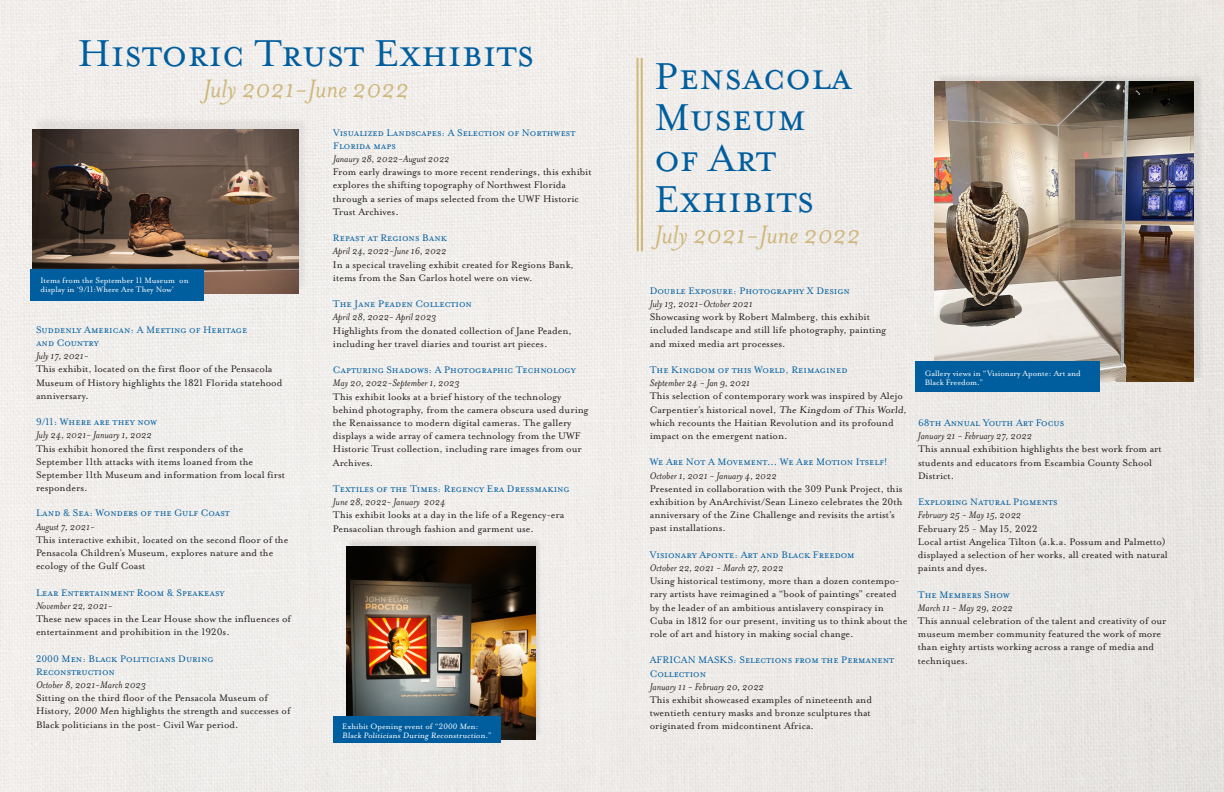
<style>
.page{position:relative;width:1224px;height:792px;background:#fff}
.page>*{position:absolute;margin:0;border:0;box-sizing:border-box;transform-origin:0 0}
.t1{font:43px/41px "Mrs Eaves Small Caps OT";color:#005e9e}
.t2{font:italic 29px "Mrs Eaves OT";color:#cfb67a}
.t3{font:11px/13.2px "Mrs Eaves Lining OT";color:#231f20}
.t4{font:11px/13.2px "Mrs Eaves Small Caps OT";color:#005e9e}
.t5{font:italic 11px "Mrs Eaves OT";color:#231f20}
.t6{font:9px/9px "Mrs Eaves Lining OT";color:#fff}
.s1{font-family:"Mrs Eaves OT";font-style:italic;color:#231f20}
.s2{font-family:"Mrs Eaves Small Caps OT";color:#005e9e}
.s3{font-family:"Mrs Eaves OT";font-style:italic}
</style>
<div class="page">
<img style="left:0;top:0;width:1224px;height:792px">
<hr style="left:641px;top:58px;width:2px;height:193px;background:#cfb67a">
<hr style="left:636px;top:58px;width:3px;height:193px;background:#cfb67a">
<div style="left:32px;top:116px;width:276px;height:175px;background:#231f20;opacity:.07"></div>
<img style="left:32px;top:129px;width:266px;height:165px">
<div style="left:937px;top:74px;width:267px;height:308px;background:#231f20;opacity:.1"></div>
<img style="left:934px;top:82px;width:260px;height:300px">
<div style="left:30px;top:270px;width:174px;height:31px;background:#005e9e"></div>
<div style="left:916px;top:361px;width:184px;height:30px;background:#005e9e"></div>
<div style="left:346px;top:537px;width:196px;height:201px;background:#231f20;opacity:.1"></div>
<img style="left:346px;top:547px;width:189px;height:193px">
<div style="left:333px;top:716px;width:167px;height:27px;background:#005e9e"></div>
<p class="t1" style="left:78px;top:33px;width:458px">Historic Trust Exhibits</p>
<p class="t2" style="left:203px;top:73px;width:207px">July 2021-June 2022</p>
<p class="t6" style="left:40px;top:276px;width:150px">Items from the September 11 Museum on display in ‘9/11:Where Are They Now’</p>
<p class="t4" style="left:36px;top:323px;width:213px">Suddenly American: A Meeting of Heritage and Country<br><span class="s1">July 17, 2021-</span></p>
<p class="t3" style="left:36px;top:363px;width:248px">This exhibit, located on the first floor of the Pensacola<br>Museum of History highlights the 1821 Florida statehood anniversary.</p>
<p class="t4" style="left:36px;top:416px;width:123px">9/11: Where are they now</p>
<p class="t5" style="left:36px;top:429px;width:117px">July 24, 2021- January 1, 2022</p>
<p class="t3" style="left:36px;top:442px;width:251px">This exhibit honored the first responders of the September 11th attacks with items loaned from the September 11th Museum and information from local first responders.</p>
<p class="t4" style="left:36px;top:507px;width:195px">Land &amp; Sea: Wonders of the Gulf Coast<br><span class="s1">August 7, 2021-</span></p>
<p class="t3" style="left:36px;top:533px;width:254px">This interactive exhibit, located on the second floor of the<br>Pensacola Children’s Museum, explores nature and the ecology of the Gulf Coast</p>
<p class="t3" style="left:36px;top:586px;width:257px"><span class="s2">Lear Entertainment Room &amp; Speakeasy<br></span><span class="s3">November 22, 2021-<br></span>These new spaces in the Lear House show the influences of entertainment and prohibition in the 1920s.</p>
<p class="t4" style="left:36px;top:652px;width:179px">2000 Men: Black Politicians During<br>Reconstruction</p>
<p class="t5" style="left:36px;top:679px;width:112px">October 8, 2021-March 2023</p>
<p class="t3" style="left:36px;top:692px;width:256px">Sitting on the third floor of the Pensacola Museum of<br>History, 2000 Men highlights the strength and successes of<br>Black politicians in the post- Civil War period.</p>
<p class="t4" style="left:333px;top:126px;width:244px">Visualized Landscapes: A Selection of Northwest<br>Florida maps</p>
<p class="t5" style="left:333px;top:153px;width:118px">Janaury 28, 2022-August 2022</p>
<p class="t3" style="left:333px;top:165px;width:260px">From early drawings to more recent renderings, this exhibit explores the shifting topography of Northwest Florida through a series of maps selected from the UWF Historic Trust Archives.</p>
<p class="t4" style="left:333px;top:231px;width:116px">Repast at Regions Bank</p>
<p class="t5" style="left:333px;top:245px;width:115px">April 24, 2022-June 16, 2022</p>
<p class="t3" style="left:333px;top:258px;width:243px">In a specical traveling exhibit created for Regions Bank, items from the San Carlos hotel were on view.</p>
<p class="t4" style="left:333px;top:297px;width:141px">The Jane Peaden Collection<br><span class="s1">April 28, 2022- April 2023</span></p>
<p class="t3" style="left:333px;top:324px;width:240px">Highlights from the donated collection of Jane Peaden, including her travel diaries and tourist art pieces.</p>
<p class="t4" style="left:333px;top:363px;width:244px">Capturing Shadows: A Photographic Technology<br><span class="s1">May 20, 2022-September 1, 2023</span></p>
<p class="t3" style="left:333px;top:390px;width:257px">This exhibit looks at a brief history of the technology behind photography, from the camera obscura used during the Renaissance to modern digital cameras. The gallery displays a wide array of camera technology from the UWF Historic Trust collection, including rare images from our Archives.</p>
<p class="t4" style="left:333px;top:482px;width:238px">Textiles of the Times: Regency Era Dressmaking<br><span class="s1">June 28, 2022- January 2024</span></p>
<p class="t3" style="left:333px;top:509px;width:233px">This exhibit looks at a day in the life of a Regency-era<br>Pensacolian through fashion and garment use.</p>
<p class="t6" style="left:342px;top:722px;width:152px">Exhibit Opening event of “2000 Men:<br>Black Politicians During Reconstruction.”</p>
<p class="t1" style="left:654px;top:56px;width:199px">Pensacola<br>Museum of Art</p>
<p class="t1" style="left:654px;top:179px;width:161px">Exhibits</p>
<p class="t2" style="left:654px;top:218px;width:207px">July 2021-June 2022</p>
<p class="t4" style="left:650px;top:284px;width:202px">Double Exposure: Photography X Design<br><span class="s1">July 13, 2021-October 2021</span></p>
<p class="t3" style="left:650px;top:310px;width:238px">Showcasing work by Robert Malmberg, this exhibit included landscape and still life photography, painting and mixed media art processes.</p>
<p class="t3" style="left:650px;top:363px;width:259px"><span class="s2">The Kingdom of this World, Reimagined<br></span><span class="s3">September 24 - Jan 9, 2021<br></span>This selection of contemporary work was inspired by Alejo Carpentier’s historical novel, The Kingdom of This World, which recounts the Haitian Revolution and its profound impact on the emergent nation.</p>
<p class="t4" style="left:650px;top:456px;width:239px">We Are Not A Movement... We Are Motion Itself!</p>
<p class="t3" style="left:650px;top:469px;width:254px"><span class="s3">October 1, 2021 - January 4, 2022<br></span>Presented in collaboration with the 309 Punk Project, this exhibition by AnArchivist/Sean Linezo celebrates the 20th anniversary of the Zine Challenge and revisits the artist’s past installations.</p>
<p class="t4" style="left:650px;top:548px;width:206px">Visionary Aponte: Art and Black Freedom</p>
<p class="t5" style="left:650px;top:562px;width:135px">October 22, 2021 - March 27, 2022</p>
<p class="t3" style="left:650px;top:574px;width:259px">Using historical testimony, more than a dozen contempo&shy;rary artists have reimagined a “book of paintings” created by the leader of an ambitious antislavery conspiracy in Cuba in 1812 for our present, inviting us to think about the role of art and history in making social change.</p>
<p class="t4" style="left:650px;top:654px;width:246px">AFRICAN MASKS: Selections from the Permanent<br>Collection</p>
<p class="t5" style="left:650px;top:681px;width:116px">January 11 - February 20, 2022</p>
<p class="t3" style="left:650px;top:693px;width:224px;text-align:justify">This exhibit showcased examples of nineteenth and twentieth century masks and bronze sculptures that originated from midcontinent Africa.</p>
<p class="t6" style="left:925px;top:368px;width:158px">Gallery views in “Visionary Aponte: Art and<br>Black Freedom.”</p>
<p class="t4" style="left:918px;top:416px;width:148px">68th Annual Youth Art Focus</p>
<p class="t5" style="left:918px;top:430px;width:116px">January 21 - February 27, 2022</p>
<p class="t3" style="left:918px;top:443px;width:245px">This annual exhibition highlights the best work from art students and educators from Escambia County School<br>District.</p>
<p class="t4" style="left:918px;top:495px;width:141px">Exploring Natural Pigments</p>
<p class="t5" style="left:918px;top:509px;width:105px">February 25 - May 15, 2022</p>
<p class="t3" style="left:918px;top:522px;width:121px">February 25 - May 15, 2022</p>
<p class="t3" style="left:918px;top:535px;width:251px">Local artist Angelica Tilton (a.k.a. Possum and Palmetto) displayed a selection of her works, all created with natural paints and dyes.</p>
<p class="t4" style="left:918px;top:588px;width:94px">The Members Show</p>
<p class="t5" style="left:918px;top:602px;width:96px">March 11 - May 29, 2022</p>
<p class="t3" style="left:918px;top:614px;width:250px">This annual celebration of the talent and creativity of our museum member community featured the work of more than eighty artists working across a range of media and techniques.</p>
</div>
